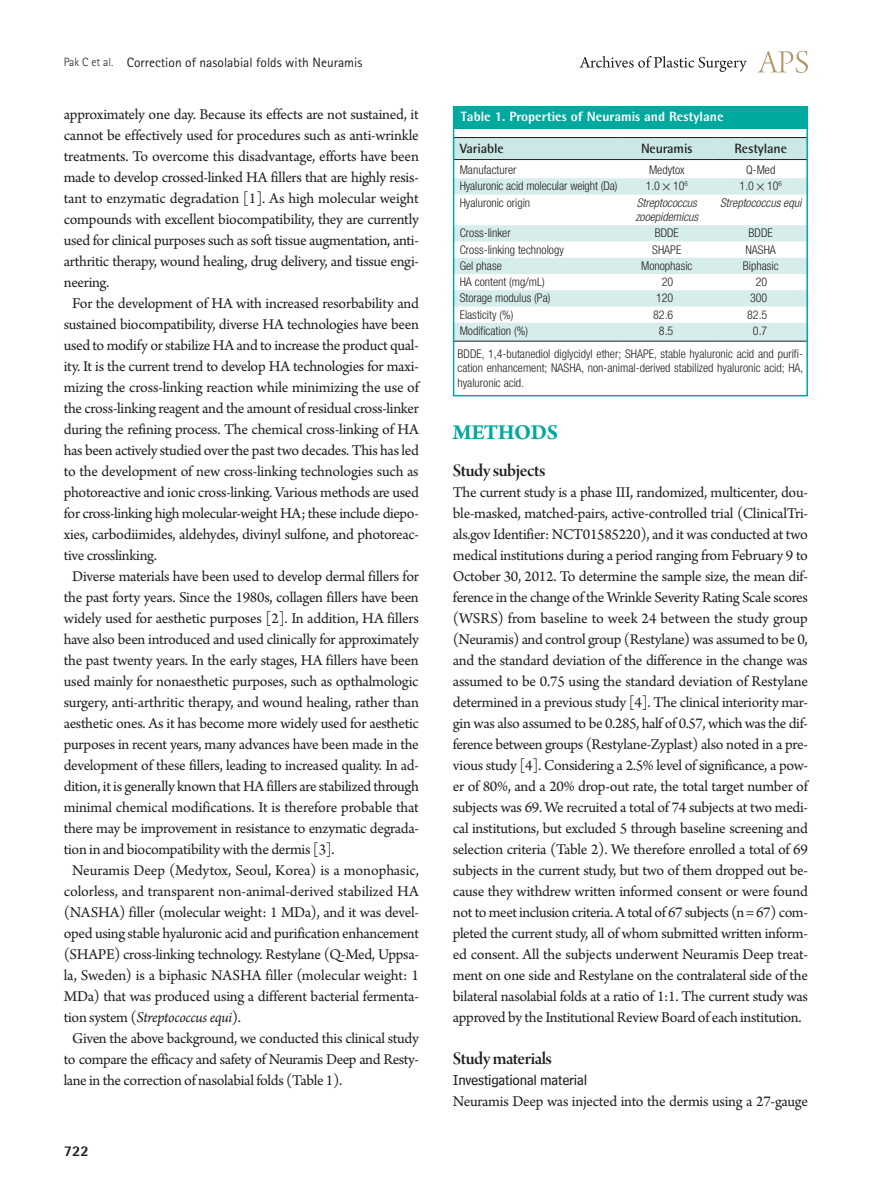
<style>
.page{position:relative;width:893px;height:1191px;background:#fff}
.page>*{position:absolute;margin:0;border:0;box-sizing:border-box;transform-origin:0 0}
.대제목{font:700 22.5px "Arno Pro";letter-spacing:-.02em;color:#00a99d}
.중제목{font:18.75px "Arno Pro Smbd Display";letter-spacing:-.025em;color:#231f20}
.본문{font:15.75px/21px "Arno Pro";letter-spacing:-.02em;color:#231f20;text-align:justify}
.소제목{font:15px "Bell Centennial Std Sub Capt";letter-spacing:-.02em;color:#231f20}
.t1{font:800 15px "Rotis Semi Sans Std";color:#231f20}
.하시라_제목{font:13.5px "Rotis Sans Serif Std";color:#231f20}
.표그림제목{font:800 13.5px "Rotis Semi Sans Std";color:#fff}
.표열제목{font:700 13.5px "Rotis Semi Sans Std";letter-spacing:-.01em;color:#231f20}
.표본문{font:300 condensed 12px/14.4px "Helvetica Neue LT Std";color:#231f20}
.표본문-2{font:italic 300 condensed 12px/14.4px "Helvetica Neue LT Std";color:#231f20}
.s1{font-weight:300;font-size:12px}
.s2{font-style:italic}
.s3{font-family:"Dotum";font-weight:400;font-stretch:normal}
</style>
<div class="page">
<svg style="left:757px;top:51px;width:51px;height:22px"></svg>
<svg style="left:579px;top:56px;width:168px;height:16px"></svg>
<div style="left:456px;top:138px;width:349px;height:21px;background:#c9e8e6"></div>
<svg style="left:456px;top:160px;width:349px;height:1px"></svg>
<svg style="left:456px;top:178px;width:349px;height:163px"></svg>
<hr style="left:453px;top:137px;width:167px;height:1px;background:#231f20">
<hr style="left:620px;top:137px;width:94px;height:1px;background:#231f20">
<hr style="left:714px;top:137px;width:94px;height:1px;background:#231f20">
<hr style="left:453px;top:159px;width:167px;height:1px;background:#231f20">
<hr style="left:620px;top:159px;width:94px;height:1px;background:#231f20">
<hr style="left:714px;top:159px;width:94px;height:1px;background:#231f20">
<hr style="left:453px;top:341px;width:167px;height:1px;background:#231f20">
<hr style="left:620px;top:341px;width:94px;height:1px;background:#231f20">
<hr style="left:714px;top:341px;width:94px;height:1px;background:#231f20">
<div style="left:453px;top:106px;width:355px;height:290px;border:2px solid #00a99d"></div>
<div style="left:453px;top:106px;width:354px;height:23px;background:#00a99d"></div>
<p class="하시라_제목" style="left:64px;top:54px;width:300px"><span class="s1">Pak C et al.</span> Correction of nasolabial folds with Neuramis</p>
<p class="본문" style="left:64px;top:105px;width:357px">approximately one day. Because its effects are not sustained, it cannot be effectively used for procedures such as anti-wrinkle treatments. To overcome this disadvantage, efforts have been made to develop crossed-linked HA fillers that are highly resis&shy;tant to enzymatic degradation [1]. As high molecular weight compounds with excellent biocompatibility, they are currently used for clinical purposes such as soft tissue augmentation, anti&shy;arthritic therapy, wound healing, drug delivery, and tissue engi&shy;neering.</p>
<p class="본문" style="left:64px;top:294px;width:357px;text-indent:9px">For the development of HA with increased resorbability and sustained biocompatibility, diverse HA technologies have been used to modify or stabilize HA and to increase the product qual&shy;ity. It is the current trend to develop HA technologies for maxi&shy;mizing the cross-linking reaction while minimizing the use of the cross-linking reagent and the amount of residual cross-linker during the refining process. The chemical cross-linking of HA has been actively studied over the past two decades. This has led to the development of new cross-linking technologies such as photoreactive and ionic cross-linking. Various methods are used for cross-linking high molecular-weight HA; these include diepo&shy;xies, carbodiimides, aldehydes, divinyl sulfone, and photoreac&shy;tive crosslinking.</p>
<p class="본문" style="left:64px;top:567px;width:357px;text-indent:9px">Diverse materials have been used to develop dermal fillers for the past forty years. Since the 1980s, collagen fillers have been widely used for aesthetic purposes [2]. In addition, HA fillers have also been introduced and used clinically for approximately the past twenty years. In the early stages, HA fillers have been used mainly for nonaesthetic purposes, such as opthalmologic surgery, anti-arthritic therapy, and wound healing, rather than aesthetic ones. As it has become more widely used for aesthetic purposes in recent years, many advances have been made in the development of these fillers, leading to increased quality. In ad&shy;dition, it is generally known that HA fillers are stabilized through minimal chemical modifications. It is therefore probable that there may be improvement in resistance to enzymatic degrada&shy;tion in and biocompatibility with the dermis [3].</p>
<p class="본문" style="left:64px;top:861px;width:357px;text-indent:9px">Neuramis Deep (Medytox, Seoul, Korea) is a monophasic, colorless, and transparent non-animal-derived stabilized HA (NASHA) filler (molecular weight: 1 MDa), and it was devel&shy;oped using stable hyaluronic acid and purification enhancement (SHAPE) cross-linking technology. Restylane (Q-Med, Uppsa&shy;la, Sweden) is a biphasic NASHA filler (molecular weight: 1<br>MDa) that was produced using a different bacterial fermenta&shy;tion system (<span class="s2">Streptococcus equi</span>).</p>
<p class="본문" style="left:64px;top:1029px;width:357px;text-indent:9px">Given the above background, we conducted this clinical study to compare the efficacy and safety of Neuramis Deep and Resty&shy;lane in the correction of nasolabial folds (Table 1).</p>
<p class="t1" style="left:64px;top:1141px;width:27px">722</p>
<p class="표그림제목" style="left:461px;top:108px;width:264px">Table 1. Properties of Neuramis and Restylane</p>
<p class="표열제목" style="left:460px;top:140px;width:46px">Variable</p>
<p class="표열제목" style="left:641px;top:140px;width:53px">Neuramis</p>
<p class="표열제목" style="left:734px;top:140px;width:54px">Restylane</p>
<p class="표본문" style="left:460px;top:163px;width:58px">Manufacturer</p>
<p class="표본문" style="left:649px;top:163px;width:37px">Medytox</p>
<p class="표본문" style="left:746px;top:163px;width:31px">Q-Med</p>
<p class="표본문" style="left:460px;top:179px;width:159px">Hyaluronic acid molecular weight (Da)</p>
<p class="표본문" style="left:646px;top:179px;width:44px">1.0<span class="s3">×</span>10<sup>6</sup></p>
<p class="표본문" style="left:740px;top:179px;width:44px">1.0<span class="s3">×</span>10<sup>6</sup></p>
<p class="표본문" style="left:460px;top:195px;width:72px">Hyaluronic origin</p>
<p class="표본문-2" style="left:635px;top:195px;width:64px">Streptococcus zooepidemicus</p>
<p class="표본문-2" style="left:720px;top:195px;width:83px">Streptococcus equi</p>
<p class="표본문" style="left:460px;top:226px;width:53px">Cross-linker</p>
<p class="표본문" style="left:655px;top:226px;width:26px">BDDE</p>
<p class="표본문" style="left:749px;top:226px;width:26px">BDDE</p>
<p class="표본문" style="left:460px;top:242px;width:106px">Cross-linking technology</p>
<p class="표본문" style="left:652px;top:242px;width:31px">SHAPE</p>
<p class="표본문" style="left:745px;top:242px;width:32px">NASHA</p>
<p class="표본문" style="left:460px;top:258px;width:44px">Gel phase</p>
<p class="표본문" style="left:641px;top:258px;width:53px">Monophasic</p>
<p class="표본문" style="left:743px;top:258px;width:37px">Biphasic</p>
<p class="표본문" style="left:460px;top:274px;width:87px">HA content (mg/mL)</p>
<p class="표본문" style="left:662px;top:274px;width:13px">20</p>
<p class="표본문" style="left:756px;top:274px;width:13px">20</p>
<p class="표본문" style="left:460px;top:291px;width:92px">Storage modulus (Pa)</p>
<p class="표본문" style="left:656px;top:291px;width:19px">120</p>
<p class="표본문" style="left:750px;top:291px;width:19px">300</p>
<p class="표본문" style="left:460px;top:307px;width:55px">Elasticity (%)</p>
<p class="표본문" style="left:653px;top:307px;width:22px">82.6</p>
<p class="표본문" style="left:747px;top:307px;width:22px">82.5</p>
<p class="표본문" style="left:460px;top:323px;width:70px">Modification (%)</p>
<p class="표본문" style="left:659px;top:323px;width:16px">8.5</p>
<p class="표본문" style="left:753px;top:323px;width:16px">0.7</p>
<p class="표본문" style="left:458px;top:346px;width:347px">BDDE, 1,4-butanediol diglycidyl ether; SHAPE, stable hyaluronic acid and purifi&shy;cation enhancement; NASHA, non-animal-derived stabilized hyaluronic acid; HA, hyaluronic acid.</p>
<p class="대제목" style="left:453px;top:420px;width:107px">METHODS</p>
<p class="중제목" style="left:453px;top:460px;width:94px">Study subjects</p>
<p class="본문" style="left:453px;top:483px;width:357px">The current study is a phase III, randomized, multicenter, dou&shy;ble-masked, matched-pairs, active-controlled trial (ClinicalTri&shy;als.gov Identifier: NCT01585220), and it was conducted at two medical institutions during a period ranging from February 9 to October 30, 2012. To determine the sample size, the mean dif&shy;ference in the change of the Wrinkle Severity Rating Scale scores (WSRS) from baseline to week 24 between the study group (Neuramis) and control group (Restylane) was assumed to be 0, and the standard deviation of the difference in the change was assumed to be 0.75 using the standard deviation of Restylane determined in a previous study [4]. The clinical interiority mar&shy;gin was also assumed to be 0.285, half of 0.57, which was the dif&shy;ference between groups (Restylane-Zyplast) also noted in a pre&shy;vious study [4]. Considering a 2.5% level of significance, a pow&shy;er of 80%, and a 20% drop-out rate, the total target number of subjects was 69. We recruited a total of 74 subjects at two medi&shy;cal institutions, but excluded 5 through baseline screening and selection criteria (Table 2). We therefore enrolled a total of 69 subjects in the current study, but two of them dropped out be&shy;cause they withdrew written informed consent or were found not to meet inclusion criteria. A total of 67 subjects (n = 67) com&shy;pleted the current study, all of whom submitted written inform&shy;ed consent. All the subjects underwent Neuramis Deep treat&shy;ment on one side and Restylane on the contralateral side of the bilateral nasolabial folds at a ratio of 1:1. The current study was approved by the Institutional Review Board of each institution.</p>
<p class="중제목" style="left:453px;top:1048px;width:101px">Study materials</p>
<p class="소제목" style="left:453px;top:1071px;width:136px">Investigational material</p>
<p class="본문" style="left:453px;top:1092px;width:357px">Neuramis Deep was injected into the dermis using a 27-gauge</p>
</div>
